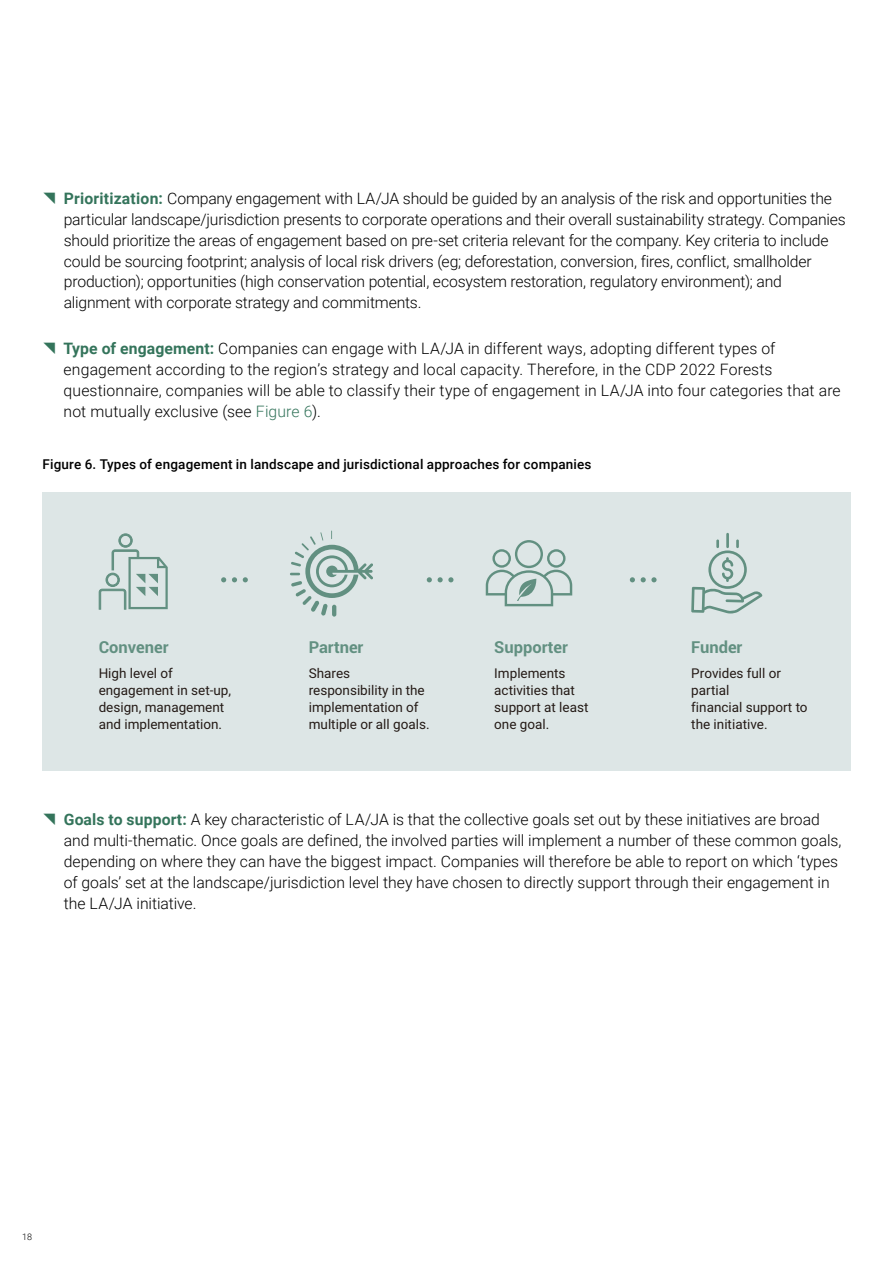
<style>
.page{position:relative;width:893px;height:1263px;background:#fff}
.page>*{position:absolute;margin:0;border:0;box-sizing:border-box;transform-origin:0 0}
.t1{font:700 16.5px "Roboto";color:#629081}
.t2{font:300 15.75px/21px "Roboto";letter-spacing:-.005em;color:#000}
.t3{font:13.5px/17px "Roboto";color:#241a16}
.t4{font:500 13.5px "Roboto";letter-spacing:.01em;color:#000}
.t5{font:300 9px "Roboto";color:#000}
.s1{font-weight:700;color:#34745b}
.s2{color:#34745b}
</style>
<div class="page">
<div style="left:43px;top:493px;width:808px;height:278px;background:#dde6e6"></div>
<hr style="left:726px;top:533px;width:3px;height:15px;background:#629081">
<svg style="left:691px;top:539px;width:71px;height:74px"></svg>
<svg style="left:486px;top:540px;width:86px;height:66px"></svg>
<svg style="left:290px;top:531px;width:83px;height:84px"></svg>
<hr style="left:332px;top:605px;width:4px;height:12px;background:#629081;border-radius:2px">
<svg style="left:99px;top:533px;width:69px;height:77px"></svg>
<svg style="left:221px;top:577px;width:5px;height:5px"></svg>
<svg style="left:232px;top:577px;width:5px;height:5px"></svg>
<svg style="left:243px;top:577px;width:5px;height:5px"></svg>
<svg style="left:427px;top:577px;width:5px;height:5px"></svg>
<svg style="left:438px;top:577px;width:15px;height:5px"></svg>
<svg style="left:630px;top:577px;width:5px;height:5px"></svg>
<svg style="left:641px;top:577px;width:16px;height:5px"></svg>
<p class="t2" style="left:64px;top:187px;width:783px"><span class="s1">Prioritization:</span> Company engagement with LA/JA should be guided by an analysis of the risk and opportunities the particular landscape/jurisdiction presents to corporate operations and their overall sustainability strategy. Companies should prioritize the areas of engagement based on pre-set criteria relevant for the company. Key criteria to include could be sourcing footprint; analysis of local risk drivers (eg; deforestation, conversion, fires, conflict, smallholder production); opportunities (high conservation potential, ecosystem restoration, regulatory environment); and alignment with corporate strategy and commitments.</p>
<p class="t2" style="left:64px;top:337px;width:779px"><span class="s1">Type of engagement:</span> Companies can engage with LA/JA in different ways, adopting different types of engagement according to the region’s strategy and local capacity. Therefore, in the CDP 2022 Forests questionnaire, companies will be able to classify their type of engagement in LA/JA into four categories that are not mutually exclusive (see <span class="s2">Figure 6</span>).</p>
<p class="t4" style="left:43px;top:454px;width:550px">Figure 6. Types of engagement in landscape and jurisdictional approaches for companies</p>
<p class="t1" style="left:99px;top:636px;width:71px">Convener</p>
<p class="t1" style="left:309px;top:636px;width:56px">Partner</p>
<p class="t1" style="left:494px;top:636px;width:75px">Supporter</p>
<p class="t1" style="left:691px;top:636px;width:53px">Funder</p>
<p class="t3" style="left:99px;top:664px;width:134px">High level of engagement in set-up, design, management and implementation.</p>
<p class="t3" style="left:309px;top:664px;width:122px">Shares responsibility in the implementation of multiple or all goals.</p>
<p class="t3" style="left:494px;top:664px;width:96px">Implements activities that support at least one goal.</p>
<p class="t3" style="left:691px;top:664px;width:118px">Provides full or partial<br>financial support to the initiative.</p>
<p class="t2" style="left:64px;top:808px;width:779px"><span class="s1">Goals to support:</span> A key characteristic of LA/JA is that the collective goals set out by these initiatives are broad and multi-thematic. Once goals are defined, the involved parties will implement a number of these common goals, depending on where they can have the biggest impact. Companies will therefore be able to report on which ‘types of goals’ set at the landscape/jurisdiction level they have chosen to directly support through their engagement in the LA/JA initiative.</p>
<p class="t5" style="left:22px;top:1230px;width:11px">18</p>
</div>
